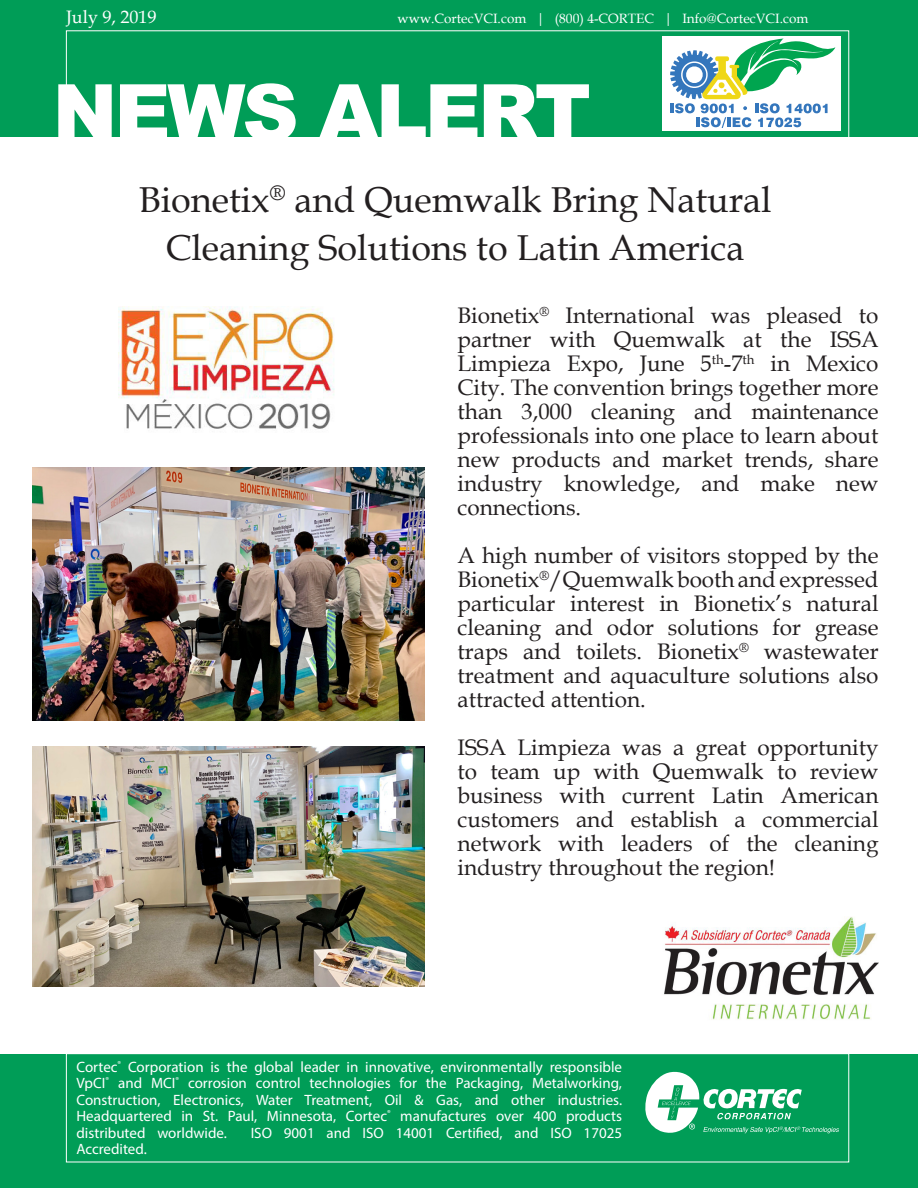
<style>
.page{position:relative;width:918px;height:1188px;background:#fff}
.page>*{position:absolute;margin:0;border:0;box-sizing:border-box;transform-origin:0 0}
.t1{font:900 78px "Arial";letter-spacing:-.04em;color:#fff}
.t2{font:36px "Book Antiqua";color:#231f20}
.t3{font:22.5px/24px "Book Antiqua";color:#231f20;text-align:justify}
.t4{font:18px "Book Antiqua";color:#fff}
.t5{font:15px/16.5px "Myriad Pro";color:#fff;text-align:justify}
.t6{font:13.5px "Book Antiqua";color:#fff}
</style>
<div class="page">
<div style="left:0;top:0;width:918px;height:136px;background:#009d57"></div>
<div style="left:66px;top:30px;width:783px;height:110px;border:1px solid #fff"></div>
<div style="left:662px;top:36px;width:179px;height:94px;background:#fff"></div>
<svg style="left:670px;top:38px;width:165px;height:89px"></svg>
<div style="left:0;top:1054px;width:918px;height:134px;background:#009d57"></div>
<svg style="left:645px;top:1071px;width:194px;height:63px"></svg>
<div style="left:66px;top:1053px;width:783px;height:109px;border:1px solid #fff"></div>
<img style="left:32px;top:468px;width:392px;height:252px">
<img style="left:32px;top:747px;width:392px;height:240px">
<img style="left:664px;top:917px;width:215px;height:103px">
<img style="left:118px;top:307px;width:217px;height:122px">
<p class="t4" style="left:66px;top:4px;width:92px">July 9, 2019</p>
<p class="t6" style="left:398px;top:9px;width:412px">www.CortecVCI.com | (800) 4-CORTEC | Info@CortecVCI.com</p>
<p class="t1" style="left:52px;top:56px;width:540px">NEWS ALERT</p>
<p class="t2" style="left:139px;top:175px;width:635px">Bionetix<sup>®</sup> and Quemwalk Bring Natural</p>
<p class="t2" style="left:166px;top:223px;width:580px">Cleaning Solutions to Latin America</p>
<p class="t3" style="left:458px;top:303px;width:423px">Bionetix<sup>®</sup> International was pleased to partner with Quemwalk at the ISSA Limpieza Expo, June 5<sup>th</sup>-7<sup>th</sup> in Mexico City. The convention brings together more than 3,000 cleaning and maintenance professionals into one place to learn about new products and market trends, share industry knowledge, and make new connections.</p>
<p class="t3" style="left:458px;top:543px;width:422px">A high number of visitors stopped by the Bionetix<sup>®</sup>/Quemwalk booth and expressed particular interest in Bionetix’s natural cleaning and odor solutions for grease traps and toilets. Bionetix<sup>®</sup> wastewater treatment and aquaculture solutions also attracted attention.</p>
<p class="t3" style="left:458px;top:735px;width:422px">ISSA Limpieza was a great opportunity to team up with Quemwalk to review business with current Latin American customers and establish a commercial network with leaders of the cleaning industry throughout the region!</p>
<p class="t5" style="left:76px;top:1058px;width:547px">Cortec<sup>®</sup> Corporation is the global leader in innovative, environmentally responsible VpCI<sup>®</sup> and MCI<sup>®</sup> corrosion control technologies for the Packaging, Metalworking, Construction, Electronics, Water Treatment, Oil &amp; Gas, and other industries.<br>Headquartered in St. Paul, Minnesota, Cortec<sup>®</sup> manufactures over 400 products distributed worldwide.</p>
<p class="t5" style="left:251px;top:1124px;width:373px">ISO 9001 and ISO 14001 Certified, and ISO 17025</p>
<p class="t5" style="left:76px;top:1141px;width:72px">Accredited.</p>
</div>
